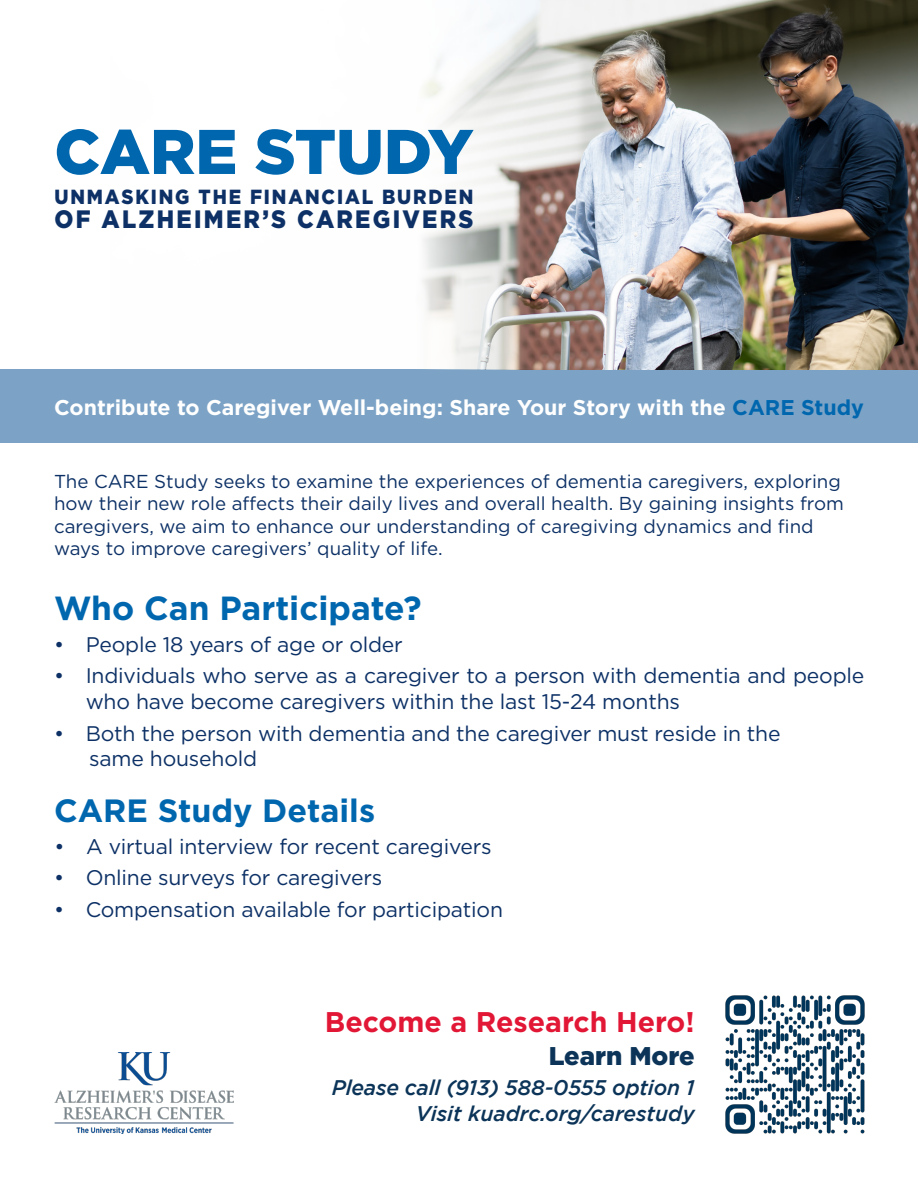
<style>
.page{position:relative;width:918px;height:1188px;background:#fff}
.page>*{position:absolute;margin:0;border:0;box-sizing:border-box;transform-origin:0 0}
.t1{font:900 63px "Gotham";color:#0067af}
.t2{font:700 33.45px "Gotham";color:#0067af}
.t3{font:700 32.25px "Gotham";color:#0067af}
.t4{font:700 28.5px "Gotham";color:#e21736}
.t5{font:900 25.65px "Gotham";color:#0b3458}
.t6{font:900 25.2px "Gotham";letter-spacing:.1em;color:#0d3166;scale:.91 1}
.t7{font:700 21.3px "Gotham";color:#fff}
.t8{font:21.15px/25.3px "Gotham";letter-spacing:-.01em;color:#0d3166}
.t9{font:italic 500 21.15px "Gotham";letter-spacing:-.01em;color:#0b3458}
.t10{font:900 20.4px "Gotham";letter-spacing:.1em;color:#0d3166;scale:.91 1}
.t11{font:18.75px/22.5px "Gotham";color:#0d3166}
.s1{color:#0067af}
</style>
<div class="page">
<div style="left:0;top:370px;width:918px;height:73px;background:#7ca3c6"></div>
<img style="left:110px;top:0;width:808px;height:370px">
<img style="left:54px;top:1052px;width:179px;height:82px">
<img style="left:726px;top:995px;width:138px;height:139px">
<p class="t1" style="left:54px;top:115px;width:421px">CARE STUDY</p>
<p class="t10" style="left:54px;top:185px;width:462px">UNMASKING THE FINANCIAL BURDEN</p>
<p class="t6" style="left:54px;top:204px;width:462px">OF ALZHEIMER’S CAREGIVERS</p>
<p class="t7" style="left:54px;top:393px;width:812px">Contribute to Caregiver Well-being: Share Your Story with the <span class="s1">CARE Study</span></p>
<p class="t11" style="left:54px;top:469px;width:791px">The CARE Study seeks to examine the experiences of dementia caregivers, exploring how their new role affects their daily lives and overall health. By gaining insights from caregivers, we aim to enhance our understanding of caregiving dynamics and find ways to improve caregivers’ quality of life.</p>
<p class="t2" style="left:54px;top:586px;width:369px">Who Can Participate?</p>
<p class="t8" style="left:54px;top:631px;width:350px">• People 18 years of age or older</p>
<p class="t8" style="left:86px;top:663px;width:780px;text-indent:-32px">• Individuals who serve as a caregiver to a person with dementia and people who have become caregivers within the last 15-24 months</p>
<p class="t8" style="left:54px;top:720px;width:728px">• Both the person with dementia and the caregiver must reside in the</p>
<p class="t8" style="left:89px;top:745px;width:169px">same household</p>
<p class="t3" style="left:54px;top:789px;width:323px">CARE Study Details</p>
<p class="t8" style="left:54px;top:833px;width:439px">• A virtual interview for recent caregivers</p>
<p class="t8" style="left:54px;top:865px;width:330px">• Online surveys for caregivers</p>
<p class="t8" style="left:54px;top:897px;width:451px">• Compensation available for participation</p>
<p class="t4" style="left:325px;top:1003px;width:371px">Become a Research Hero!</p>
<p class="t5" style="left:549px;top:1041px;width:148px">Learn More</p>
<p class="t9" style="left:332px;top:1076px;width:365px">Please call (913) 588-0555 option 1</p>
<p class="t9" style="left:416px;top:1101px;width:280px">Visit kuadrc.org/carestudy</p>
</div>
